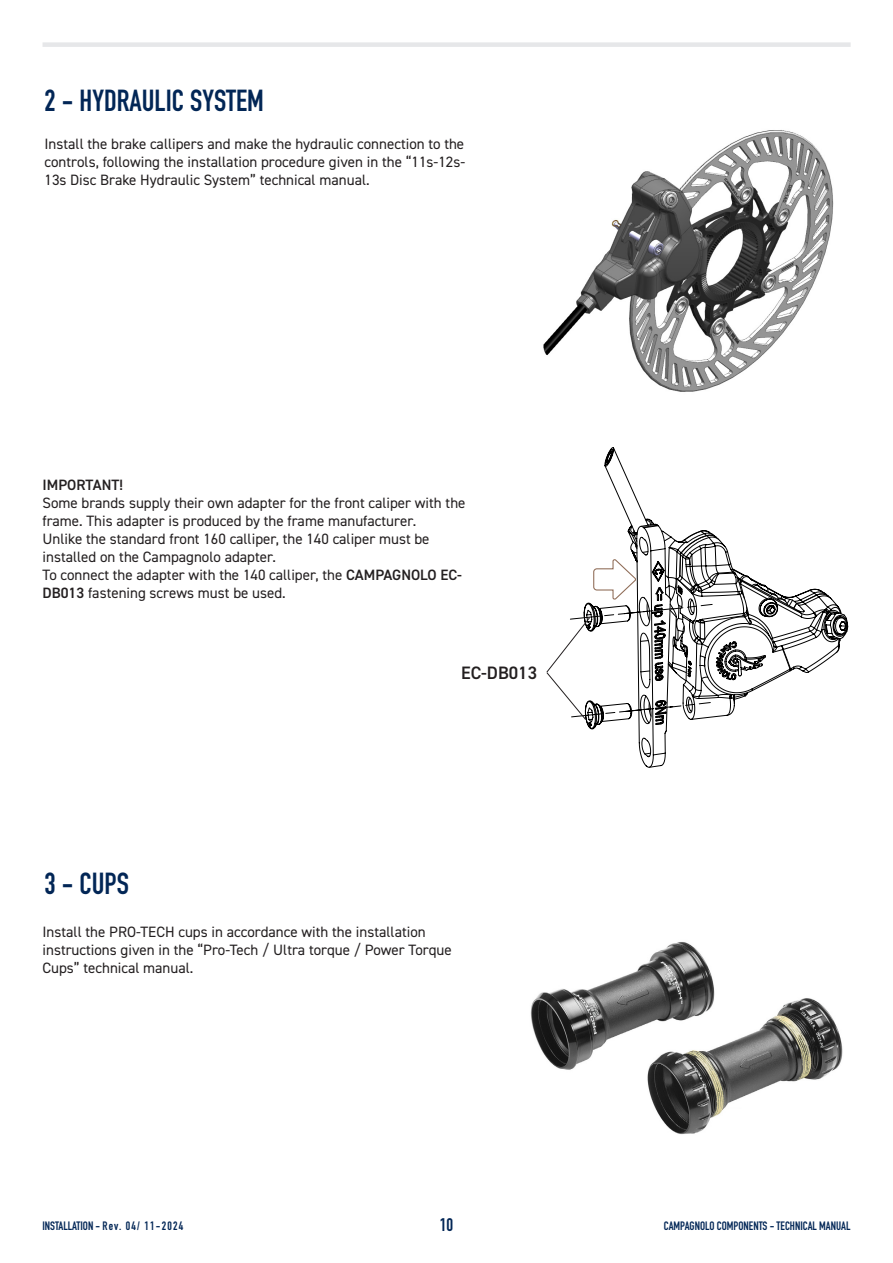
<style>
.page{position:relative;width:893px;height:1263px;background:#fff}
.page>*{position:absolute;margin:0;border:0;box-sizing:border-box;transform-origin:0 0}
.Normale{font:700 30px "DIN Condensed";color:#022656}
.t1{font:600 18px "DIN2014";color:#231f20}
.t2{font:700 18px "DIN Condensed";color:#022656}
.t3{font:15px/18px "DIN2014";color:#231f20}
.t4{font:600 15px "DIN2014";color:#231f20}
.t5{font:700 12px "DIN Condensed";color:#022656}
.s1{font-weight:600}
</style>
<div class="page">
<div style="left:43px;top:42px;width:808px;height:5px;background:#e6e7e9"></div>
<svg style="left:604px;top:449px;width:53px;height:75px"></svg>
<img style="left:543px;top:130px;width:291px;height:262px">
<svg style="left:546px;top:524px;width:301px;height:244px"></svg>
<img style="left:530px;top:942px;width:313px;height:193px">
<p class="Normale" style="left:45px;top:81px;width:221px">2 - HYDRAULIC SYSTEM</p>
<p class="t3" style="left:45px;top:134px;width:422px;text-align:justify">Install the brake callipers and make the hydraulic connection to the controls, following the installation procedure given in the “11s-12s-13s Disc Brake Hydraulic System” technical manual.</p>
<p class="t4" style="left:43px;top:475px;width:82px">IMPORTANT!</p>
<p class="t3" style="left:43px;top:494px;width:424px">Some brands supply their own adapter for the front caliper with the frame. This adapter is produced by the frame manufacturer.</p>
<p class="t3" style="left:43px;top:530px;width:389px">Unlike the standard front 160 calliper, the 140 caliper must be installed on the Campagnolo adapter.</p>
<p class="t3" style="left:43px;top:566px;width:421px">To connect the adapter with the 140 calliper, the <span class="s1">CAMPAGNOLO EC-<br>DB013</span> fastening screws must be used.</p>
<p class="t1" style="left:461px;top:661px;width:78px">EC-DB013</p>
<p class="Normale" style="left:44px;top:864px;width:86px">3 - CUPS</p>
<p class="t3" style="left:43px;top:922px;width:411px">Install the PRO-TECH cups in accordance with the installation instructions given in the “Pro-Tech / Ultra torque / Power Torque<br>Cups” technical manual.</p>
<p class="t5" style="left:43px;top:1217px;width:142px">INSTALLATION - Rev. 04/ 11-2024</p>
<p class="t2" style="left:440px;top:1213px;width:15px">10</p>
<p class="t5" style="left:664px;top:1217px;width:188px">CAMPAGNOLO COMPONENTS - TECHNICAL MANUAL</p>
</div>
